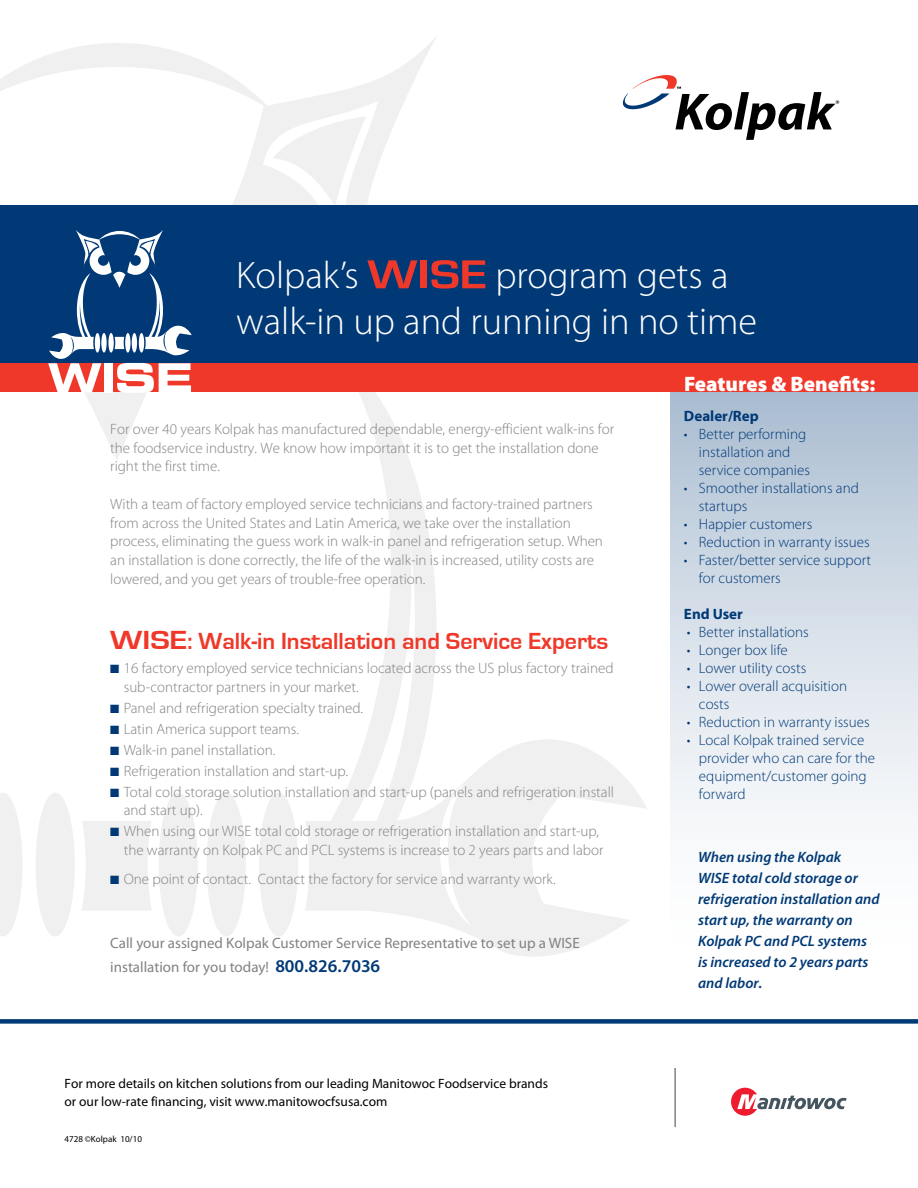
<style>
.page{position:relative;width:918px;height:1188px;background:#fff}
.page>*{position:absolute;margin:0;border:0;box-sizing:border-box;transform-origin:0 0}
.t1{font:300 38.4px/46px "Myriad Pro";color:#fff}
.t2{font:700 24px "Eurostile";color:#ef3829}
.t3{font:900 21px "Myriad Pro";color:#fff}
.t4{font:300 15px/18.8px "Myriad Pro";color:#808285}
.t5{font:300 15px/18px "Myriad Pro";color:#003976}
.t6{font:italic 600 15px/21px "Myriad Pro";color:#003976}
.t7{font:15px/24px "Myriad Pro";color:#808285}
.t8{font:700 15px "Myriad Pro";color:#003976}
.t9{font:13.5px/18px "Myriad Pro";color:#000}
.t10{font:9px "Myriad Pro";color:#000}
.s1{font-family:"Eurostile";font-weight:700;font-size:42px;color:#ef3829}
.s2{font-size:27px}
.s3{color:#003976}
.s4{font-weight:600;font-size:18px;color:#003976}
</style>
<div class="page">
<svg style="left:86px;top:740px;width:561px;height:217px"></svg>
<svg style="left:148px;top:782px;width:161px;height:165px"></svg>
<svg style="left:0;top:793px;width:86px;height:143px"></svg>
<div style="left:36px;top:793px;width:39px;height:144px;background:#f0f0f0;border-radius:50%"></div>
<div style="left:159px;top:793px;width:39px;height:144px;background:#f0f0f0;border-radius:50%"></div>
<div style="left:207px;top:793px;width:39px;height:144px;background:#f0f0f0;border-radius:50%"></div>
<div style="left:259px;top:793px;width:39px;height:144px;background:#f0f0f0;border-radius:50%"></div>
<svg style="left:367px;top:37px;width:71px;height:169px"></svg>
<svg style="left:319px;top:392px;width:118px;height:461px"></svg>
<div style="left:0;top:206px;width:918px;height:186px;background:#003976"></div>
<svg style="left:731px;top:1088px;width:116px;height:28px"></svg>
<svg style="left:623px;top:75px;width:216px;height:65px"></svg>
<hr style="left:674px;top:1068px;width:2px;height:59px;background:#808285">
<div style="left:0;top:1019px;width:918px;height:5px;background:#003976"></div>
<div style="left:671px;top:364px;width:247px;height:655px;background:linear-gradient(to bottom,#aec0d3,#fff)"></div>
<div style="left:0;top:363px;width:918px;height:29px;background:#ef3829"></div>
<svg style="left:0;top:43px;width:367px;height:418px"></svg>
<h1 class="t1" style="left:236px;top:253px;width:523px">Kolpak’s <span class="s1">WISE</span> program gets a walk-in up and running in no time</h1>
<p class="t4" style="left:110px;top:420px;width:505px">For over 40 years Kolpak has manufactured dependable, energy-efficient walk-ins for the foodservice industry. We know how important it is to get the installation done right the first time.</p>
<p class="t4" style="left:110px;top:495px;width:494px">With a team of factory employed service technicians and factory-trained partners from across the United States and Latin America, we take over the installation process, eliminating the guess work in walk-in panel and refrigeration setup. When an installation is done correctly, the life of the walk-in is increased, utility costs are lowered, and you get years of trouble-free operation.</p>
<h2 class="t2" style="left:110px;top:628px;width:499px"><span class="s2">WISE</span>: Walk-in Installation and Service Experts</h2>
<p class="t4" style="left:124px;top:659px;width:491px;text-indent:-13px"><span class="s3">■</span> 16 factory employed service technicians located across the US plus factory trained sub-contractor partners in your market.</p>
<p class="t4" style="left:110px;top:699px;width:254px"><span class="s3">■</span> Panel and refrigeration specialty trained.</p>
<p class="t4" style="left:110px;top:720px;width:190px"><span class="s3">■</span> Latin America support teams.</p>
<p class="t4" style="left:110px;top:741px;width:167px"><span class="s3">■</span> Walk-in panel installation.</p>
<p class="t4" style="left:110px;top:762px;width:239px"><span class="s3">■</span> Refrigeration installation and start-up.</p>
<p class="t4" style="left:124px;top:783px;width:492px;text-indent:-13px"><span class="s3">■</span> Total cold storage solution installation and start-up (panels and refrigeration install and start up).</p>
<p class="t4" style="left:110px;top:822px;width:495px;text-align:right"><span class="s3">■</span> When using our WISE total cold storage or refrigeration installation and start-up, the warranty on Kolpak PC and PCL systems is increase to 2 years parts and labor</p>
<p class="t4" style="left:110px;top:870px;width:447px"><span class="s3">■</span> One point of contact. Contact the factory for service and warranty work.</p>
<p class="t7" style="left:110px;top:931px;width:471px">Call your assigned Kolpak Customer Service Representative to set up a WISE installation for you today! <span class="s4">800.826.7036</span></p>
<p class="t9" style="left:64px;top:1074px;width:485px">For more details on kitchen solutions from our leading Manitowoc Foodservice brands or our low-rate financing, visit www.manitowocfsusa.com</p>
<p class="t10" style="left:64px;top:1133px;width:79px">4728 ©Kolpak 10/10</p>
<h3 class="t3" style="left:684px;top:370px;width:193px">Features &amp; Benefits:</h3>
<p class="t8" style="left:684px;top:407px;width:76px">Dealer/Rep</p>
<p class="t5" style="left:699px;top:426px;width:112px;text-indent:-15px">• Better performing installation and service companies</p>
<p class="t5" style="left:699px;top:480px;width:161px;text-indent:-15px">• Smoother installations and startups</p>
<p class="t5" style="left:684px;top:516px;width:130px">• Happier customers</p>
<p class="t5" style="left:684px;top:534px;width:187px">• Reduction in warranty issues</p>
<p class="t5" style="left:699px;top:552px;width:174px;text-indent:-15px">• Faster/better service support for customers</p>
<p class="t8" style="left:684px;top:605px;width:60px">End User</p>
<p class="t5" style="left:687px;top:624px;width:123px">• Better installations</p>
<p class="t5" style="left:687px;top:642px;width:102px">• Longer box life</p>
<p class="t5" style="left:687px;top:660px;width:121px">• Lower utility costs</p>
<p class="t5" style="left:699px;top:678px;width:150px;text-indent:-12px">• Lower overall acquisition costs</p>
<p class="t5" style="left:687px;top:714px;width:184px">• Reduction in warranty issues</p>
<p class="t5" style="left:699px;top:732px;width:178px;text-indent:-12px">• Local Kolpak trained service provider who can care for the equipment/customer going forward</p>
<p class="t6" style="left:698px;top:846px;width:183px">When using the Kolpak<br>WISE total cold storage or refrigeration installation and start up, the warranty on<br>Kolpak PC and PCL systems is increased to 2 years parts and labor.</p>
</div>
